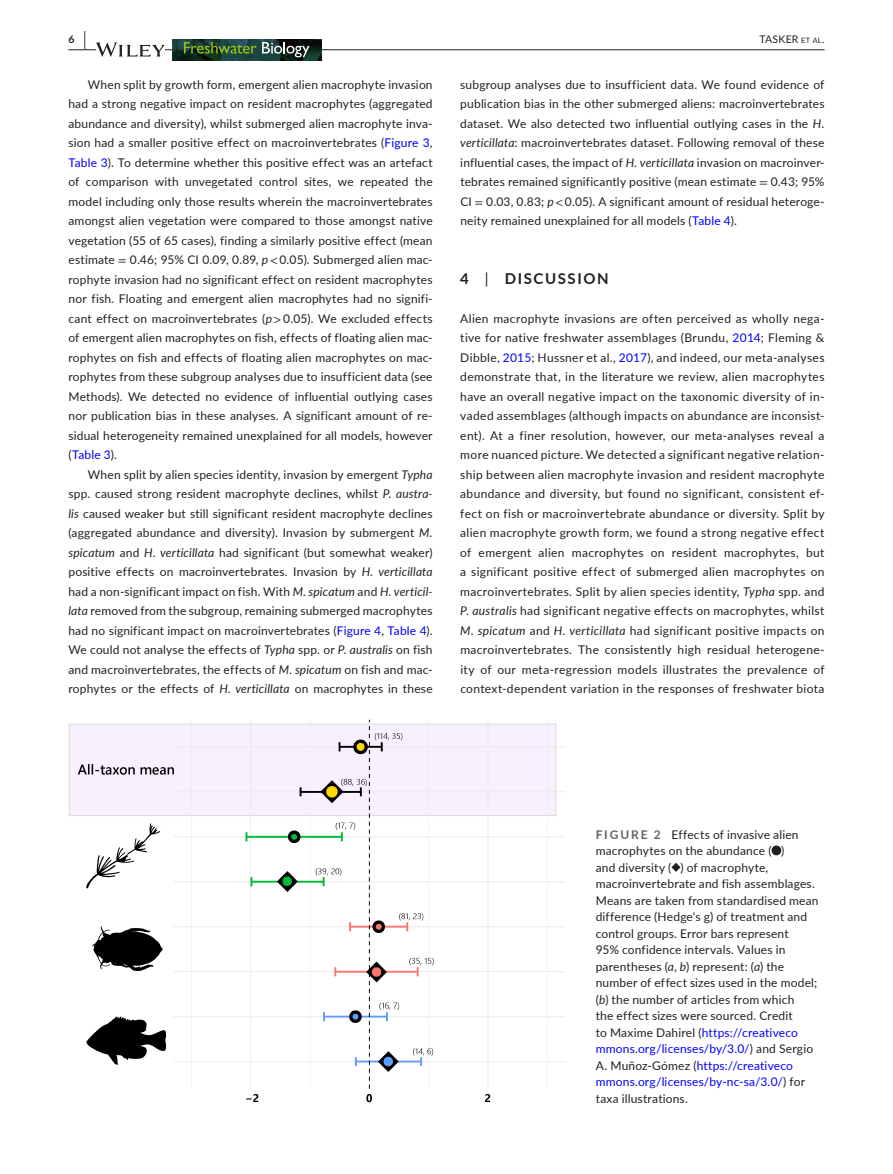
<style>
.page{position:relative;width:893px;height:1174px;background:#fff}
.page>*{position:absolute;margin:0;border:0;box-sizing:border-box;transform-origin:0 0}
.t1{font:700 15px "Lato";letter-spacing:.11em;color:#231f20}
.t2{font:12px/19.5px "Lato";letter-spacing:.015em;color:#231f20;text-align:justify}
.t3{font:10.5px "Lato";letter-spacing:.02em;color:#231f20}
.t4{font:700 10.5px "Lato";color:#231f20}
.s1{font-size:19.5px}
.s2{font-size:7.35px}
.s3{color:#00f}
.s4{font-family:"STIX"}
.s5{font-style:italic}
.s6{font-weight:400}
.s7{font-weight:700;color:#636366}
</style>
<div class="page">
<hr style="left:68px;top:49px;width:756px;height:1px;background:#231f20">
<svg style="left:96px;top:42px;width:69px;height:15px"></svg>
<img style="left:172px;top:39px;width:149px;height:21px">
<svg style="left:184px;top:42px;width:126px;height:15px;background:#415e43"></svg>
<svg style="left:771px;top:845px;width:10px;height:10px"></svg>
<svg style="left:671px;top:863px;width:9px;height:9px"></svg>
<img style="left:69px;top:719px;width:496px;height:384px">
<p class="t4" style="left:68px;top:31px;width:19px">6 <span class="s1">|</span></p>
<p class="t3" style="left:759px;top:31px;width:67px">TASKER <span class="s2">et al</span>.</p>
<p class="t2" style="left:68px;top:74px;width:366px;text-indent:20px">When split by growth form, emergent alien macrophyte invasion had a strong negative impact on resident macrophytes (aggregated abundance and diversity), whilst submerged alien macrophyte inva&shy;sion had a smaller positive effect on macroinvertebrates (<span class="s3">Figure 3</span>, <span class="s3">Table 3</span>). To determine whether this positive effect was an artefact of comparison with unvegetated control sites, we repeated the model including only those results wherein the macroinvertebrates amongst alien vegetation were compared to those amongst native vegetation (55 of 65 cases), finding a similarly positive effect (mean estimate <span class="s4">=</span> 0.46; 95% CI 0.09, 0.89, <span class="s5">p</span><span class="s4">&lt;</span> 0.05). Submerged alien mac&shy;rophyte invasion had no significant effect on resident macrophytes nor fish. Floating and emergent alien macrophytes had no signifi&shy;cant effect on macroinvertebrates (<span class="s5">p</span><span class="s4">&gt;</span> 0.05). We excluded effects of emergent alien macrophytes on fish, effects of floating alien mac&shy;rophytes on fish and effects of floating alien macrophytes on mac&shy;rophytes from these subgroup analyses due to insufficient data (see Methods). We detected no evidence of influential outlying cases nor publication bias in these analyses. A significant amount of re&shy;sidual heterogeneity remained unexplained for all models, however (<span class="s3">Table 3</span>).</p>
<p class="t2" style="left:68px;top:464px;width:366px;text-indent:20px">When split by alien species identity, invasion by emergent <span class="s5">Typha </span>spp. caused strong resident macrophyte declines, whilst <span class="s5">P. austra&shy;lis</span> caused weaker but still significant resident macrophyte declines (aggregated abundance and diversity). Invasion by submergent <span class="s5">M. spicatum</span> and <span class="s5">H. verticillata</span> had significant (but somewhat weaker) positive effects on macroinvertebrates. Invasion by <span class="s5">H. verticillata </span>had a non-significant impact on fish. With <span class="s5">M. spicatum</span> and <span class="s5">H. verticil&shy;lata</span> removed from the subgroup, remaining submerged macrophytes had no significant impact on macroinvertebrates (<span class="s3">Figure 4</span>, <span class="s3">Table 4</span>).<br>We could not analyse the effects of <span class="s5">Typha</span> spp. or <span class="s5">P. australis</span> on fish and macroinvertebrates, the effects of <span class="s5">M. spicatum</span> on fish and mac&shy;rophytes or the effects of <span class="s5">H. verticillata</span> on macrophytes in these</p>
<p class="t2" style="left:460px;top:74px;width:366px">subgroup analyses due to insufficient data. We found evidence of publication bias in the other submerged aliens: macroinvertebrates dataset. We also detected two influential outlying cases in the <span class="s5">H. verticillata</span>: macroinvertebrates dataset. Following removal of these influential cases, the impact of <span class="s5">H. verticillata</span> invasion on macroinver&shy;tebrates remained significantly positive (mean estimate <span class="s4">=</span> 0.43; 95% CI <span class="s4">=</span> 0.03, 0.83; <span class="s5">p</span><span class="s4">&lt;</span> 0.05). A significant amount of residual heteroge&shy;neity remained unexplained for all models (<span class="s3">Table 4</span>).</p>
<p class="t1" style="left:460px;top:267px;width:150px">4 <span class="s6">|</span> DISCUSSION</p>
<p class="t2" style="left:460px;top:308px;width:366px">Alien macrophyte invasions are often perceived as wholly nega&shy;tive for native freshwater assemblages (Brundu, <span class="s3">2014</span>; Fleming &amp; Dibble, <span class="s3">2015</span>; Hussner et al., <span class="s3">2017</span>), and indeed, our meta-analyses demonstrate that, in the literature we review, alien macrophytes have an overall negative impact on the taxonomic diversity of in&shy;vaded assemblages (although impacts on abundance are inconsist&shy;ent). At a finer resolution, however, our meta-analyses reveal a more nuanced picture. We detected a significant negative relation&shy;ship between alien macrophyte invasion and resident macrophyte abundance and diversity, but found no significant, consistent ef&shy;fect on fish or macroinvertebrate abundance or diversity. Split by alien macrophyte growth form, we found a strong negative effect of emergent alien macrophytes on resident macrophytes, but a significant positive effect of submerged alien macrophytes on macroinvertebrates. Split by alien species identity, <span class="s5">Typha</span> spp. and <span class="s5">P. australis</span> had significant negative effects on macrophytes, whilst <span class="s5">M. spicatum</span> and <span class="s5">H. verticillata</span> had significant positive impacts on macroinvertebrates. The consistently high residual heterogene&shy;ity of our meta-regression models illustrates the prevalence of context-dependent variation in the responses of freshwater biota</p>
<p class="t2" style="left:596px;top:825px;width:224px;line-height:16.5px;text-align:left"><span class="s7">FIGURE 2</span> Effects of invasive alien macrophytes on the abundance ( )<br>and diversity ( ) of macrophyte, macroinvertebrate and fish assemblages.<br>Means are taken from standardised mean difference (Hedge's g) of treatment and control groups. Error bars represent<br>95% confidence intervals. Values in parentheses (<span class="s5">a</span>, <span class="s5">b</span>) represent: (<span class="s5">a</span>) the number of effect sizes used in the model; (<span class="s5">b</span>) the number of articles from which<br>the effect sizes were sourced. Credit<br>to Maxime Dahirel (<span class="s3">https://creativeco mmons.org/licenses/by/3.0/</span>) and Sergio A. Muñoz-Gómez (<span class="s3">https://creativeco mmons.org/licenses/by-nc-sa/3.0/</span>) for taxa illustrations.</p>
</div>
